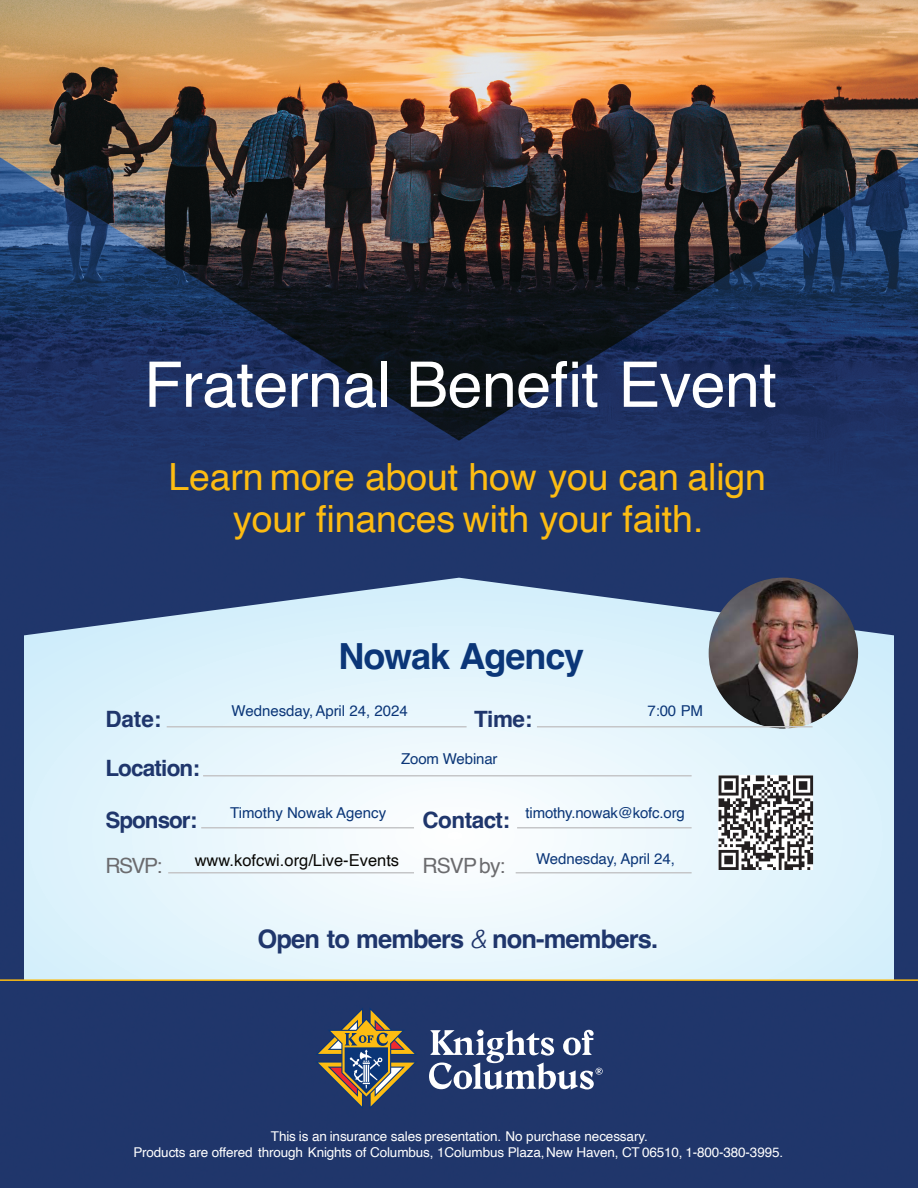
<style>
.page{position:relative;width:918px;height:1188px;background:#fff}
.page>*{position:absolute;margin:0;border:0;box-sizing:border-box;transform-origin:0 0}
.t1{font:63px "Helvetica";letter-spacing:-.01em;color:#fff}
.t2{font:37.5px/42.8px "Helvetica";letter-spacing:-.005em;color:#fdbc12;text-align:center}
.t3{font:700 36px "Helvetica";letter-spacing:-.03em;color:#0b3678}
.t4{font:700 25.5px "Helvetica";letter-spacing:-.035em;color:#1f366c}
.t5{font:700 22.5px "Helvetica";letter-spacing:-.035em;color:#1f366c}
.t6{font:21px "Helvetica";letter-spacing:-.045em;color:#6b6b6e}
.t7{font:16.5px "Helvetica";color:#080704}
.t8{font:15px "Helvetica";letter-spacing:-.005em;color:#0b3678}
.t9{font:13.5px/16.2px "Helvetica";letter-spacing:-.01em;color:#fff;text-align:center}
.s1{font-weight:300;font-style:italic}
</style>
<div class="page">
<img style="left:0;top:0;width:918px;height:1188px">
<svg style="left:429px;top:1030px;width:174px;height:60px"></svg>
<svg style="left:315px;top:1007px;width:102px;height:102px"></svg>
<svg style="left:24px;top:578px;width:870px;height:401px"></svg>
<img style="left:709px;top:578px;width:149px;height:151px;border-radius:50%">
<hr style="left:167px;top:726px;width:300px;height:2px;background:#c5c6c8">
<hr style="left:537px;top:726px;width:276px;height:2px;background:#c5c6c8">
<hr style="left:203px;top:775px;width:489px;height:2px;background:#c5c6c8">
<hr style="left:201px;top:827px;width:213px;height:2px;background:#c5c6c8">
<hr style="left:517px;top:827px;width:175px;height:2px;background:#c5c6c8">
<hr style="left:168px;top:872px;width:246px;height:2px;background:#c5c6c8">
<hr style="left:516px;top:872px;width:176px;height:2px;background:#c5c6c8">
<hr style="left:0;top:979px;width:918px;height:2px;background:#fdbc12">
<svg style="left:719px;top:775px;width:94px;height:95px"></svg>
<h1 class="t1" style="left:144px;top:360px;width:634px">Fraternal Benefit Event</h1>
<h2 class="t2" style="left:169px;top:457px;width:599px">Learn more about how you can align your finances with your faith.</h2>
<h3 class="t3" style="left:338px;top:642px;width:247px">Nowak Agency</h3>
<p class="t8" style="left:232px;top:705px;width:178px">Wednesday, April 24, 2024</p>
<p class="t8" style="left:648px;top:705px;width:57px">7:00 PM</p>
<p class="t8" style="left:401px;top:753px;width:98px">Zoom Webinar</p>
<h3 class="t5" style="left:474px;top:710px;width:59px">Time:</h3>
<h3 class="t5" style="left:105px;top:710px;width:57px">Date:</h3>
<h3 class="t5" style="left:105px;top:759px;width:96px">Location:</h3>
<h3 class="t5" style="left:105px;top:811px;width:93px">Sponsor:</h3>
<h3 class="t5" style="left:423px;top:811px;width:89px">Contact:</h3>
<h3 class="t6" style="left:105px;top:857px;width:59px">RSVP:</h3>
<h3 class="t6" style="left:423px;top:857px;width:84px">RSVP by:</h3>
<p class="t8" style="left:230px;top:807px;width:158px">Timothy Nowak Agency</p>
<p class="t8" style="left:526px;top:807px;width:161px">timothy.nowak@kofc.org</p>
<p class="t8" style="left:536px;top:852px;width:140px">Wednesday, April 24,</p>
<p class="t7" style="left:195px;top:854px;width:206px">www.kofcwi.org/Live-Events</p>
<h3 class="t4" style="left:257px;top:928px;width:402px">Open to members <span class="s1">&amp;</span> non-members.</h3>
<p class="t9" style="left:133px;top:1129px;width:651px">This is an insurance sales presentation. No purchase necessary.<br>Products are offered through Knights of Columbus, 1Columbus Plaza, New Haven, CT 06510, 1-800-380-3995.</p>
</div>
